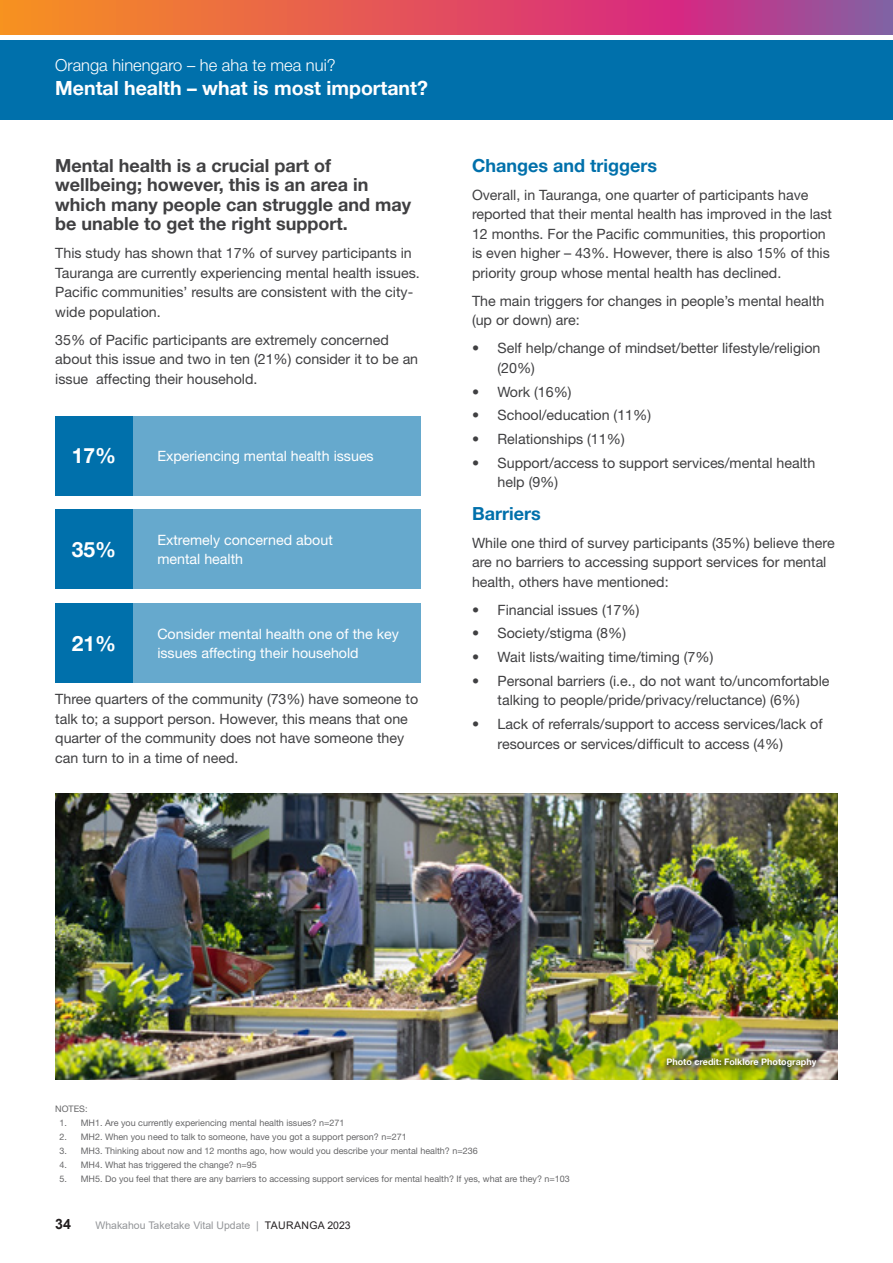
<style>
.page{position:relative;width:893px;height:1263px;background:#fff}
.page>*{position:absolute;margin:0;border:0;box-sizing:border-box;transform-origin:0 0}
.Body_Copy{font:700 21px "Helvetica Neue LT Pro";color:#fff}
.Banner_Heading{font:700 19.5px "Helvetica Neue LT Pro";color:#fff}
.Subhead_3{font:700 18px/19.5px "Helvetica Neue LT Pro";color:#404042}
.Subhead_3-2{font:700 18px "Helvetica Neue LT Pro";color:#0070ab}
.Banner_Heading-2{font:300 16.5px "Helvetica Neue LT Pro";color:#fff}
.Body_Copy-2{font:14.25px/19.5px "Helvetica Neue LT Pro";color:#404042}
.Body_Copy-3{font:14.25px/19.5px "Helvetica Neue LT Pro";color:#fff}
.t1{font:700 14.25px "Arial";color:#231f20}
.t2{font:10.5px "Arial";color:#939598}
.Footnote_nos{font:9px "Helvetica Neue LT Pro";color:#666668}
.Footnote{font:700 9px "Helvetica Neue LT Pro";color:#fff}
.s1{color:#231f20}
</style>
<div class="page">
<svg style="left:0;top:0;width:893px;height:34px"></svg>
<div style="left:0;top:40px;width:893px;height:79px;background:#0070ab"></div>
<div style="left:55px;top:416px;width:366px;height:79px;background:#66a9cd"></div>
<div style="left:55px;top:416px;width:78px;height:79px;background:#0070ab"></div>
<div style="left:55px;top:509px;width:366px;height:80px;background:#66a9cd"></div>
<div style="left:55px;top:509px;width:78px;height:80px;background:#0070ab"></div>
<div style="left:55px;top:603px;width:366px;height:80px;background:#66a9cd"></div>
<div style="left:55px;top:603px;width:78px;height:80px;background:#0070ab"></div>
<img style="left:55px;top:793px;width:783px;height:286px">
<div style="left:660px;top:1051px;width:164px;height:24px;background:#231f20;opacity:.5"></div>
<p class="Banner_Heading-2" style="left:55px;top:55px;width:282px">Oranga hinengaro – he aha te mea nui?</p>
<p class="Banner_Heading" style="left:55px;top:76px;width:374px">Mental health – what is most important?</p>
<p class="Subhead_3" style="left:55px;top:155px;width:357px">Mental health is a crucial part of wellbeing; however, this is an area in which many people can struggle and may be unable to get the right support.</p>
<p class="Body_Copy-2" style="left:55px;top:243px;width:366px">This study has shown that 17% of survey participants in Tauranga are currently experiencing mental health issues.<br>Pacific communities’ results are consistent with the city&shy;wide population.</p>
<p class="Body_Copy-2" style="left:55px;top:330px;width:364px">35% of Pacific participants are extremely concerned about this issue and two in ten (21%) consider it to be an issue affecting their household.</p>
<p class="Body_Copy" style="left:72px;top:443px;width:46px">17%</p>
<p class="Body_Copy-3" style="left:157px;top:445px;width:218px">Experiencing mental health issues</p>
<p class="Body_Copy" style="left:72px;top:536px;width:46px">35%</p>
<p class="Body_Copy" style="left:72px;top:630px;width:46px">21%</p>
<p class="Body_Copy-3" style="left:157px;top:529px;width:177px">Extremely concerned about mental health</p>
<p class="Body_Copy-3" style="left:157px;top:623px;width:243px">Consider mental health one of the key issues affecting their household</p>
<p class="Body_Copy-2" style="left:55px;top:689px;width:364px">Three quarters of the community (73%) have someone to talk to; a support person. However, this means that one quarter of the community does not have someone they can turn to in a time of need.</p>
<p class="Subhead_3-2" style="left:472px;top:154px;width:187px">Changes and triggers</p>
<p class="Body_Copy-2" style="left:472px;top:185px;width:362px">Overall, in Tauranga, one quarter of participants have reported that their mental health has improved in the last 12 months. For the Pacific communities, this proportion is even higher – 43%. However, there is also 15% of this priority group whose mental health has declined.</p>
<p class="Body_Copy-2" style="left:472px;top:291px;width:354px">The main triggers for changes in people’s mental health (up or down) are:</p>
<p class="Body_Copy-2" style="left:497px;top:338px;width:325px;text-indent:-26px">• Self help/change of mindset/better lifestyle/religion (20%)</p>
<p class="Body_Copy-2" style="left:472px;top:381px;width:101px">• Work (16%)</p>
<p class="Body_Copy-2" style="left:472px;top:405px;width:181px">• School/education (11%)</p>
<p class="Body_Copy-2" style="left:472px;top:429px;width:154px">• Relationships (11%)</p>
<p class="Body_Copy-2" style="left:497px;top:453px;width:319px;text-indent:-26px">• Support/access to support services/mental health help (9%)</p>
<p class="Subhead_3-2" style="left:472px;top:502px;width:70px">Barriers</p>
<p class="Body_Copy-2" style="left:472px;top:532px;width:364px">While one third of survey participants (35%) believe there are no barriers to accessing support services for mental health, others have mentioned:</p>
<p class="Body_Copy-2" style="left:472px;top:599px;width:169px">• Financial issues (17%)</p>
<p class="Body_Copy-2" style="left:472px;top:623px;width:156px">• Society/stigma (8%)</p>
<p class="Body_Copy-2" style="left:472px;top:647px;width:243px">• Wait lists/waiting time/timing (7%)</p>
<p class="Body_Copy-2" style="left:472px;top:671px;width:359px;text-align:center">• Personal barriers (i.e., do not want to/uncomfortable talking to people/pride/privacy/reluctance) (6%)</p>
<p class="Body_Copy-2" style="left:497px;top:714px;width:327px;text-indent:-26px">• Lack of referrals/support to access services/lack of resources or services/difficult to access (4%)</p>
<p class="Footnote" style="left:666px;top:1056px;width:152px">Photo credit: Folklore Photography</p>
<p class="Footnote_nos" style="left:55px;top:1103px;width:34px">NOTES:</p>
<p class="Footnote_nos" style="left:60px;top:1117px;width:287px">1. MH1. Are you currently experiencing mental health issues? n=271</p>
<p class="Footnote_nos" style="left:60px;top:1131px;width:349px">2. MH2. When you need to talk to someone, have you got a support person? n=271</p>
<p class="Footnote_nos" style="left:60px;top:1145px;width:420px">3. MH3. Thinking about now and 12 months ago, how would you describe your mental health? n=236</p>
<p class="Footnote_nos" style="left:60px;top:1159px;width:199px">4. MH4. What has triggered the change? n=95</p>
<p class="Footnote_nos" style="left:60px;top:1173px;width:512px">5. MH5. Do you feel that there are any barriers to accessing support services for mental health? If yes, what are they? n=103</p>
<p class="t1" style="left:55px;top:1214px;width:17px">34</p>
<p class="t2" style="left:95px;top:1218px;width:257px">Whakahou Taketake Vital Update | <span class="s1">TAURANGA 2023</span></p>
</div>
